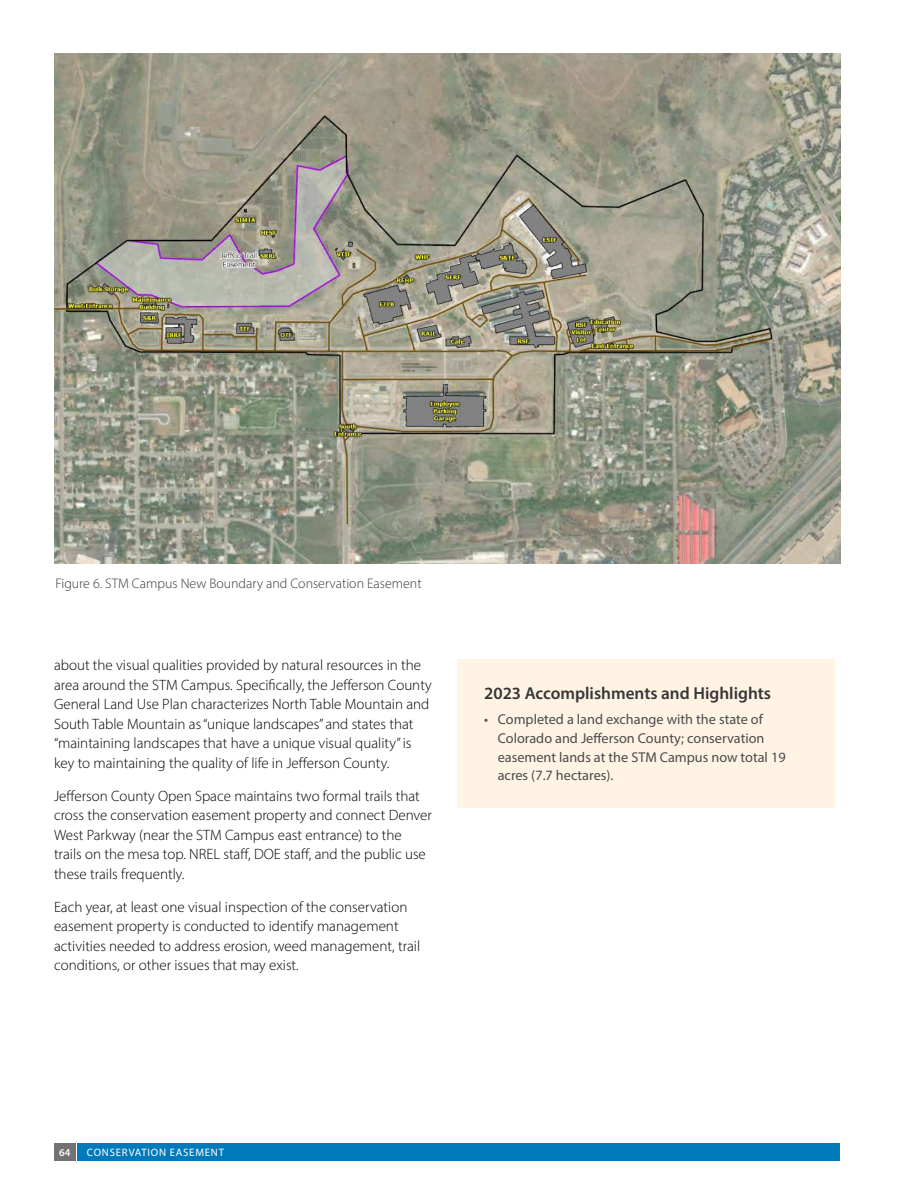
<style>
.page{position:relative;width:918px;height:1188px;background:#fff}
.page>*{position:absolute;margin:0;border:0;box-sizing:border-box;transform-origin:0 0}
.t1{font:600 17.25px "Myriad Pro";color:#363636}
.t2{font:300 15px/19.5px "Myriad Pro";color:#000}
.t3{font:14.25px/18.8px "Myriad Pro";color:#4a4b4b}
.t4{font:300 13.8px "Myriad Pro";color:#363636}
.t5{font:10.8px "Myriad Pro";letter-spacing:.07em;color:#fff}
.t6{font:600 10.5px "Myriad Pro";color:#fff}
</style>
<div class="page">
<div style="left:457px;top:659px;width:378px;height:148px;background:#fff3e4"></div>
<img style="left:54px;top:54px;width:786px;height:510px">
<div style="left:54px;top:1144px;width:22px;height:17px;background:#727273"></div>
<div style="left:78px;top:1144px;width:762px;height:17px;background:#007abb"></div>
<p class="t4" style="left:56px;top:575px;width:368px">Figure 6. STM Campus New Boundary and Conservation Easement</p>
<p class="t2" style="left:54px;top:655px;width:379px">about the visual qualities provided by natural resources in the area around the STM Campus. Specifcally, the Jeferson County General Land Use Plan characterizes North Table Mountain and South Table Mountain as “unique landscapes” and states that “maintaining landscapes that have a unique visual quality” is key to maintaining the quality of life in Jeferson County.</p>
<p class="t2" style="left:54px;top:786px;width:380px">Jeferson County Open Space maintains two formal trails that cross the conservation easement property and connect Denver West Parkway (near the STM Campus east entrance) to the trails on the mesa top. NREL staf, DOE staf, and the public use these trails frequently.</p>
<p class="t2" style="left:54px;top:897px;width:368px">Each year, at least one visual inspection of the conservation easement property is conducted to identify management activities needed to address erosion, weed management, trail conditions, or other issues that may exist.</p>
<h4 class="t1" style="left:484px;top:682px;width:288px">2023 Accomplishments and Highlights</h4>
<p class="t3" style="left:498px;top:710px;width:289px;text-indent:-13px">• Completed a land exchange with the state of Colorado and Jeferson County; conservation easement lands at the STM Campus now total 19 acres (7.7 hectares).</p>
<p class="t6" style="left:59px;top:1146px;width:13px">64</p>
<p class="t5" style="left:87px;top:1146px;width:139px">CONSERvATION EASEMENT</p>
</div>
